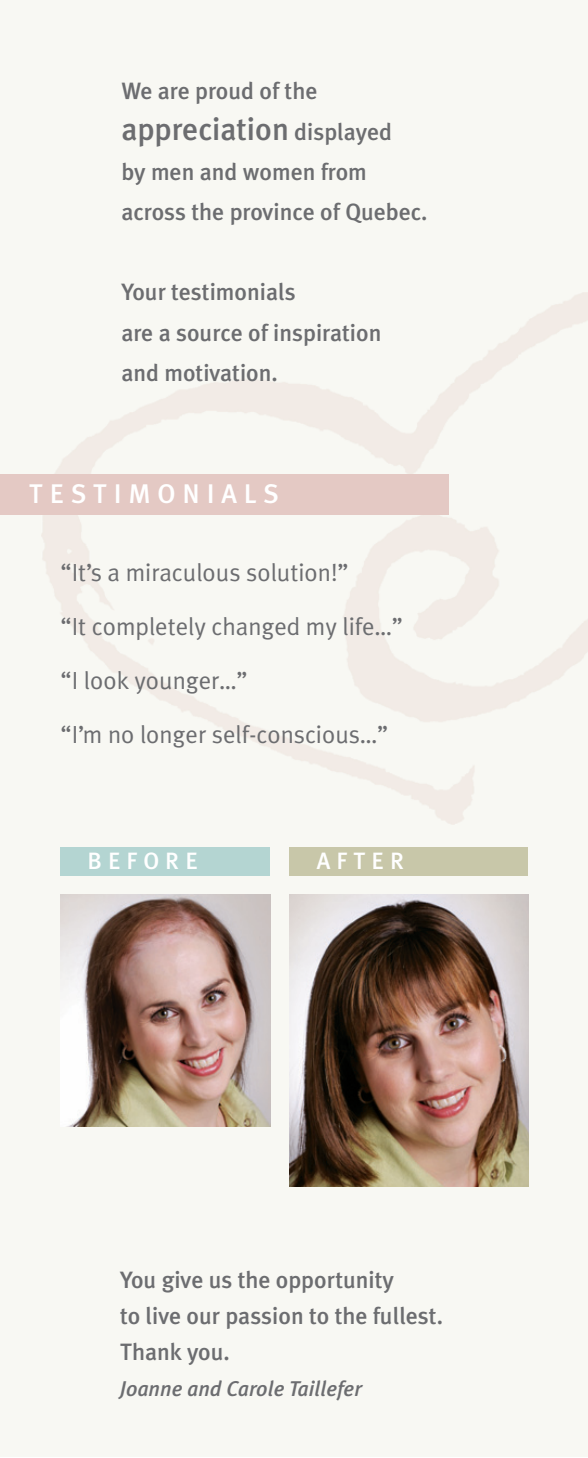
<style>
.page{position:relative;width:588px;height:1458px;background:#fff}
.page>*{position:absolute;margin:0;border:0;box-sizing:border-box;transform-origin:0 0}
.t1{font:500 31.5px "Meta Plus";color:#6c6d70}
.t2{font:500 27px "Meta Plus";letter-spacing:.25em;color:#fff}
.t3{font:24.75px/54px "Meta Plus Normal";color:#6c6d70}
.t4{font:500 23.62px/40.3px "Meta Plus";color:#6c6d70}
.t5{font:500 23.62px "Meta Plus";letter-spacing:.26em;color:#fff}
.t6{font:italic 500 21.38px "Meta Plus";color:#6c6d70}
.s1{font-size:23.62px}
</style>
<div class="page">
<div style="left:0;top:0;width:587px;height:1457px;background:#f8f8f3"></div>
<div style="left:0;top:474px;width:447px;height:41px;background:#e4c9c4"></div>
<img style="left:61px;top:894px;width:209px;height:232px">
<img style="left:289px;top:894px;width:238px;height:293px">
<div style="left:61px;top:847px;width:209px;height:28px;background:#b4d5d2"></div>
<div style="left:289px;top:847px;width:238px;height:28px;background:#c8c7a9"></div>
<p class="t4" style="left:121px;top:73px;width:197px">We are proud of the</p>
<h1 class="t1" style="left:121px;top:116px;width:272px">appreciation <span class="s1">displayed</span></h1>
<p class="t4" style="left:121px;top:153px;width:307px">by men and women from across the province of Quebec.</p>
<p class="t4" style="left:121px;top:274px;width:261px">Your testimonials<br>are a source of inspiration and motivation.</p>
<p class="t2" style="left:29px;top:483px;width:251px">TESTIMONIALS</p>
<p class="t3" style="left:60px;top:548px;width:344px">“It’s a miraculous solution!”<br>“It completely changed my life…” “I look younger…”<br>“I’m no longer self-conscious…”</p>
<p class="t5" style="left:88px;top:852px;width:112px">BEFORE</p>
<p class="t5" style="left:316px;top:852px;width:89px">AFTER</p>
<p class="t4" style="left:120px;top:1264px;width:324px;line-height:36px">You give us the opportunity<br>to live our passion to the fullest.<br>Thank you.</p>
<p class="t6" style="left:120px;top:1381px;width:243px">Joanne and Carole Taillefer</p>
</div>
